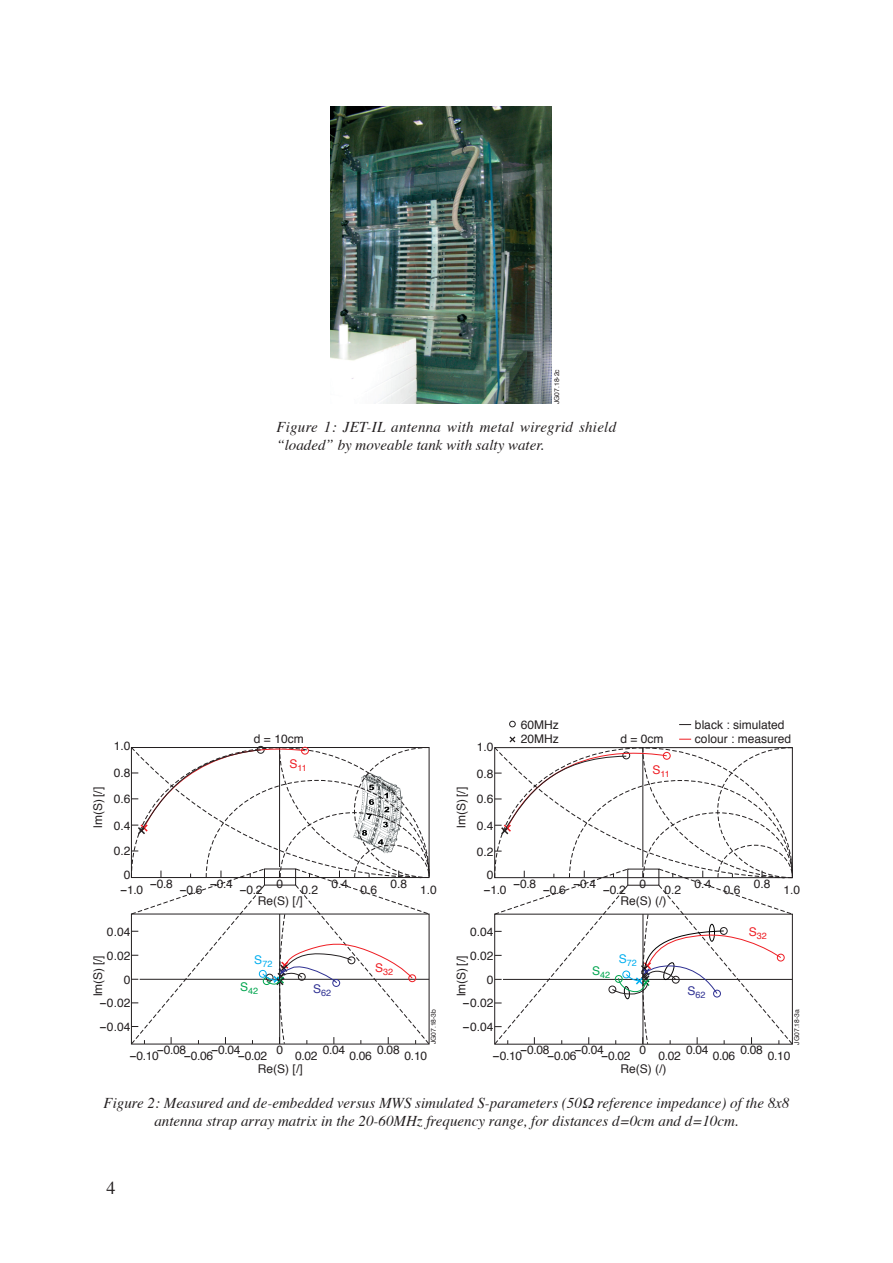
<style>
.page{position:relative;width:893px;height:1263px;background:#fff}
.page>*{position:absolute;margin:0;border:0;box-sizing:border-box;transform-origin:0 0}
.t1{font:italic 15px/18px "Times";color:#231f20;text-align:center}
.t2{font:12px/23.2px "Helvetica";color:#231f20;text-align:right}
.t3{font:12px "Helvetica";color:#231f20;scale:2 1}
.t4{font:9px "Helvetica";letter-spacing:-.035em;color:#ee1d23}
.t5{font:9px "Helvetica";color:#00aeef}
.t6{font:9px "Helvetica";color:#00a54f}
.t7{font:9px "Helvetica";color:#2e3092}
.t8{font:6.75px "Helvetica";color:#231f20}
</style>
<div class="page">
<img style="left:331px;top:106px;width:221px;height:297px">
<svg style="left:679px;top:724px;width:12px;height:1px"></svg>
<div style="left:509px;top:721px;width:7px;height:6px;border:1px solid #231f20;border-radius:50%"></div>
<svg style="left:494px;top:736px;width:299px;height:309px"></svg>
<svg style="left:131px;top:745px;width:299px;height:300px"></svg>
<p class="t8" style="left:551px;top:404px;width:36px;rotate:-90deg">JG07.18-2c</p>
<p class="t1" style="left:276px;top:417px;width:341px;text-align:left">Figure 1: JET-IL antenna with metal wiregrid shield “loaded” by moveable tank with salty water.</p>
<p class="t2" style="left:86px;top:828px;width:42px;rotate:-90deg">lm(S) [/]</p>
<p class="t2" style="left:114px;top:734px;width:18px">1.0</p>
<p class="t2" style="left:114px;top:761px;width:18px">0.8</p>
<p class="t2" style="left:114px;top:787px;width:18px">0.6</p>
<p class="t2" style="left:114px;top:813px;width:18px">0.4</p>
<p class="t2" style="left:254px;top:727px;width:51px">d = 10cm</p>
<p class="t4" style="left:289px;top:760px;width:19px"><sup>S</sup>11</p>
<p class="t2" style="left:114px;top:839px;width:18px">0.2<br>0</p>
<p class="t3" style="left:149px;top:873px;width:13px">-0.8</p>
<p class="t3" style="left:209px;top:873px;width:13px">-0.4</p>
<p class="t2" style="left:331px;top:871px;width:18px">0.4</p>
<p class="t2" style="left:391px;top:871px;width:18px">0.8</p>
<p class="t2" style="left:258px;top:889px;width:46px">Re(S) [/]</p>
<p class="t2" style="left:276px;top:872px;width:8px">0</p>
<p class="t3" style="left:120px;top:879px;width:13px">-1.0</p>
<p class="t3" style="left:179px;top:879px;width:13px">-0.6</p>
<p class="t3" style="left:239px;top:879px;width:13px">-0.2</p>
<p class="t2" style="left:301px;top:877px;width:18px">0.2</p>
<p class="t2" style="left:361px;top:877px;width:18px">0.6</p>
<p class="t2" style="left:420px;top:877px;width:18px">1.0</p>
<p class="t2" style="left:449px;top:828px;width:42px;rotate:-90deg">lm(S) [/]</p>
<p class="t2" style="left:477px;top:734px;width:18px">1.0</p>
<p class="t2" style="left:477px;top:761px;width:18px">0.8</p>
<p class="t2" style="left:477px;top:787px;width:18px">0.6</p>
<p class="t2" style="left:477px;top:813px;width:18px">0.4</p>
<p class="t2" style="left:521px;top:717px;width:40px;line-height:14.4px;text-align:left">60MHz<br>20MHz</p>
<p class="t2" style="left:695px;top:717px;width:98px;line-height:14.4px;text-align:left">black : simulated colour : measured</p>
<p class="t4" style="left:652px;top:766px;width:19px"><sup>S</sup>11</p>
<p class="t2" style="left:621px;top:727px;width:45px">d = 0cm</p>
<p class="t2" style="left:477px;top:839px;width:18px">0.2<br>0</p>
<p class="t3" style="left:513px;top:873px;width:13px">-0.8</p>
<p class="t3" style="left:573px;top:873px;width:13px">-0.4</p>
<p class="t2" style="left:640px;top:871px;width:8px">0</p>
<p class="t2" style="left:695px;top:871px;width:18px">0.4</p>
<p class="t2" style="left:754px;top:871px;width:18px">0.8</p>
<p class="t2" style="left:621px;top:889px;width:47px">Re(S) (/)</p>
<p class="t3" style="left:483px;top:879px;width:13px">-1.0</p>
<p class="t3" style="left:542px;top:879px;width:13px">-0.6</p>
<p class="t3" style="left:602px;top:879px;width:13px">-0.2</p>
<p class="t2" style="left:665px;top:877px;width:18px">0.2</p>
<p class="t2" style="left:724px;top:877px;width:18px">0.6</p>
<p class="t2" style="left:783px;top:877px;width:18px">1.0</p>
<p class="t2" style="left:107px;top:919px;width:25px">0.04</p>
<p class="t2" style="left:470px;top:920px;width:25px">0.04</p>
<p class="t4" style="left:749px;top:928px;width:20px"><sup>S</sup>32</p>
<p class="t2" style="left:107px;top:943px;width:25px">0.02</p>
<p class="t2" style="left:86px;top:996px;width:42px;rotate:-90deg">lm(S) [/]</p>
<p class="t2" style="left:124px;top:967px;width:8px">0</p>
<p class="t5" style="left:254px;top:956px;width:20px"><sup>S</sup>72</p>
<p class="t6" style="left:240px;top:983px;width:20px"><sup>S</sup>42</p>
<p class="t7" style="left:313px;top:985px;width:20px"><sup>S</sup>62</p>
<p class="t4" style="left:375px;top:964px;width:20px"><sup>S</sup>32</p>
<p class="t3" style="left:99px;top:993px;width:17px">-0.02</p>
<p class="t8" style="left:428px;top:1044px;width:37px;rotate:-90deg">JG07.18-3b</p>
<p class="t3" style="left:99px;top:1016px;width:17px">-0.04</p>
<p class="t3" style="left:156px;top:1040px;width:16px">-0.08</p>
<p class="t3" style="left:129px;top:1046px;width:16px">-0.10</p>
<p class="t3" style="left:183px;top:1046px;width:16px">-0.06</p>
<p class="t3" style="left:237px;top:1046px;width:16px">-0.02</p>
<p class="t2" style="left:295px;top:1044px;width:24px">0.02</p>
<p class="t2" style="left:349px;top:1044px;width:24px">0.06</p>
<p class="t2" style="left:405px;top:1044px;width:24px">0.10</p>
<p class="t3" style="left:211px;top:1040px;width:16px">-0.04</p>
<p class="t2" style="left:276px;top:1038px;width:8px">0</p>
<p class="t2" style="left:323px;top:1038px;width:24px">0.04</p>
<p class="t2" style="left:377px;top:1038px;width:24px">0.08</p>
<p class="t2" style="left:470px;top:944px;width:25px">0.02</p>
<p class="t5" style="left:619px;top:955px;width:20px"><sup>S</sup>72</p>
<p class="t2" style="left:449px;top:996px;width:42px;rotate:-90deg">lm(S) [/]</p>
<p class="t6" style="left:592px;top:967px;width:20px"><sup>S</sup>42</p>
<p class="t2" style="left:487px;top:968px;width:8px">0</p>
<p class="t7" style="left:687px;top:987px;width:20px"><sup>S</sup>62</p>
<p class="t3" style="left:462px;top:993px;width:17px">-0.02</p>
<p class="t8" style="left:791px;top:1044px;width:37px;rotate:-90deg">JG07.18-3a</p>
<p class="t3" style="left:462px;top:1016px;width:17px">-0.04</p>
<p class="t3" style="left:520px;top:1040px;width:16px">-0.08</p>
<p class="t3" style="left:492px;top:1046px;width:16px">-0.10</p>
<p class="t3" style="left:547px;top:1046px;width:16px">-0.06</p>
<p class="t3" style="left:601px;top:1046px;width:16px">-0.02</p>
<p class="t2" style="left:658px;top:1044px;width:24px">0.02</p>
<p class="t2" style="left:713px;top:1044px;width:24px">0.06</p>
<p class="t2" style="left:768px;top:1044px;width:24px">0.10</p>
<p class="t3" style="left:574px;top:1040px;width:16px">-0.04</p>
<p class="t2" style="left:640px;top:1038px;width:8px">0</p>
<p class="t2" style="left:686px;top:1038px;width:24px">0.04</p>
<p class="t2" style="left:740px;top:1038px;width:24px">0.08</p>
<p class="t2" style="left:258px;top:1057px;width:46px">Re(S) [/]</p>
<p class="t2" style="left:621px;top:1057px;width:47px">Re(S) (/)</p>
<p class="t1" style="left:104px;top:1093px;width:687px">Figure 2: Measured and de-embedded versus MWS simulated S-parameters (50Ω reference impedance) of the 8x8 antenna strap array matrix in the 20-60MHz frequency range, for distances d=0cm and d=10cm.</p>
</div>
